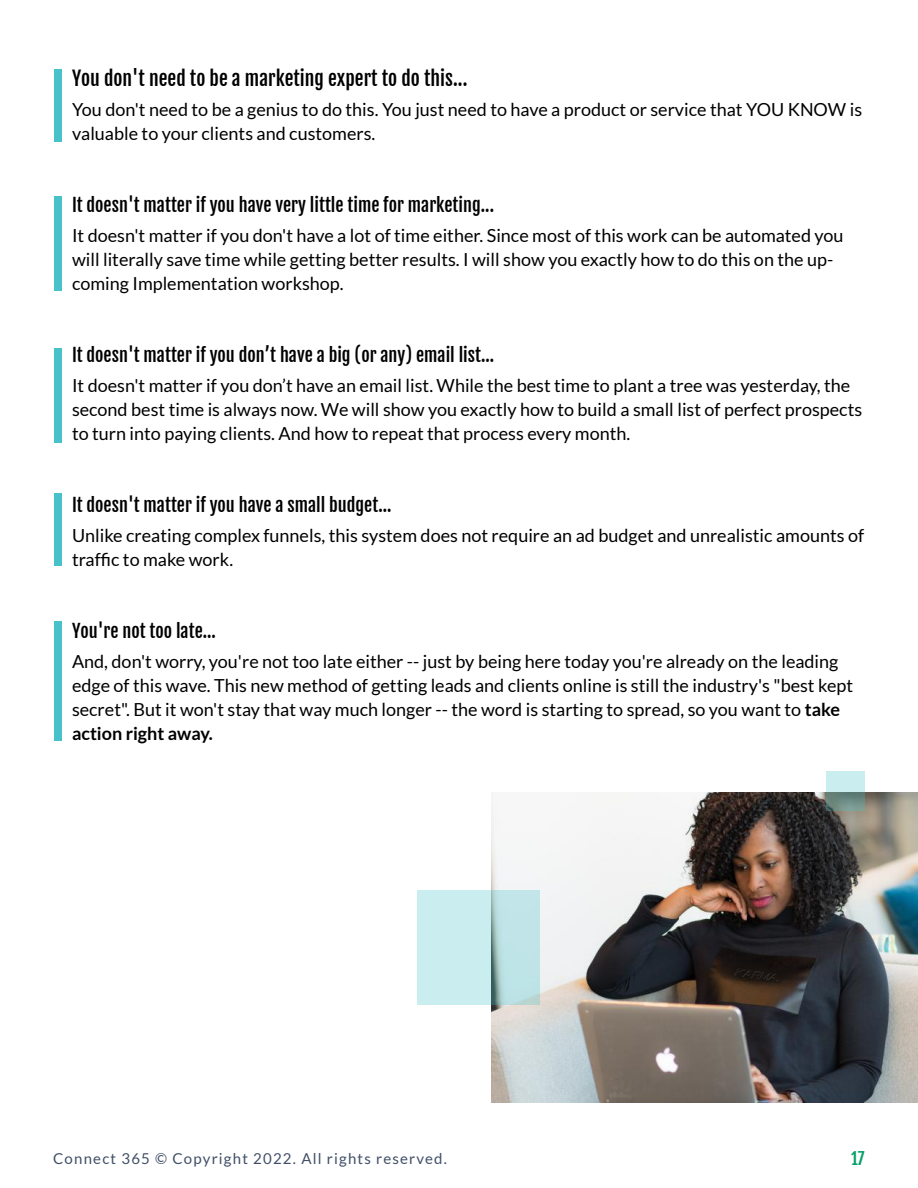
<style>
.page{position:relative;width:918px;height:1188px;background:#fff}
.page>*{position:absolute;margin:0;border:0;box-sizing:border-box;transform-origin:0 0}
.t1{font:19.5px "Fjalla One";color:#000}
.t2{font:18px/24px "Lato";color:#000}
.t3{font:18px "Fjalla One";color:#000}
.t4{font:16.5px "Fjalla One";color:#009f67}
.t5{font:15px "Lato";letter-spacing:.08em;color:#404f67}
.s1{font-weight:700}
</style>
<div class="page">
<div style="left:54px;top:69px;width:7px;height:73px;background:#46c2c8"></div>
<div style="left:54px;top:196px;width:7px;height:95px;background:#46c2c8"></div>
<div style="left:54px;top:348px;width:7px;height:95px;background:#46c2c8"></div>
<div style="left:54px;top:493px;width:7px;height:73px;background:#46c2c8"></div>
<div style="left:54px;top:622px;width:7px;height:119px;background:#46c2c8"></div>
<img style="left:492px;top:792px;width:426px;height:311px">
<svg style="left:418px;top:890px;width:122px;height:115px;background:#c1e4e6"></svg>
<svg style="left:826px;top:771px;width:39px;height:40px;background:#9cbcba"></svg>
<p class="t1" style="left:72px;top:66px;width:397px">You don't need to be a marketing expert to do this...</p>
<p class="t2" style="left:72px;top:97px;width:792px">You don't need to be a genius to do this. You just need to have a product or service that YOU KNOW is valuable to your clients and customers.</p>
<p class="t3" style="left:72px;top:194px;width:424px">It doesn't matter if you have very little time for marketing...</p>
<p class="t2" style="left:72px;top:223px;width:773px">It doesn't matter if you don't have a lot of time either. Since most of this work can be automated you will literally save time while getting better results. I will show you exactly how to do this on the up&shy;coming Implementation workshop.</p>
<p class="t3" style="left:72px;top:344px;width:424px">It doesn't matter if you don’t have a big (or any) email list...</p>
<p class="t2" style="left:72px;top:373px;width:792px">It doesn't matter if you don’t have an email list. While the best time to plant a tree was yesterday, the second best time is always now. We will show you exactly how to build a small list of perfect prospects to turn into paying clients. And how to repeat that process every month.</p>
<p class="t3" style="left:72px;top:494px;width:321px">It doesn't matter if you have a small budget...</p>
<p class="t2" style="left:72px;top:523px;width:794px">Unlike creating complex funnels, this system does not require an ad budget and unrealistic amounts of traffic to make work.</p>
<p class="t3" style="left:72px;top:620px;width:146px">You're not too late...</p>
<p class="t2" style="left:72px;top:649px;width:783px">And, don't worry, you're not too late either -- just by being here today you're already on the leading edge of this wave. This new method of getting leads and clients online is still the industry's "best kept secret". But it won't stay that way much longer -- the word is starting to spread, so you want to <span class="s1">take action right away.</span></p>
<p class="t5" style="left:53px;top:1150px;width:395px">Connect 365 © Copyright 2022. All rights reserved.</p>
<p class="t4" style="left:851px;top:1149px;width:15px">17</p>
</div>
